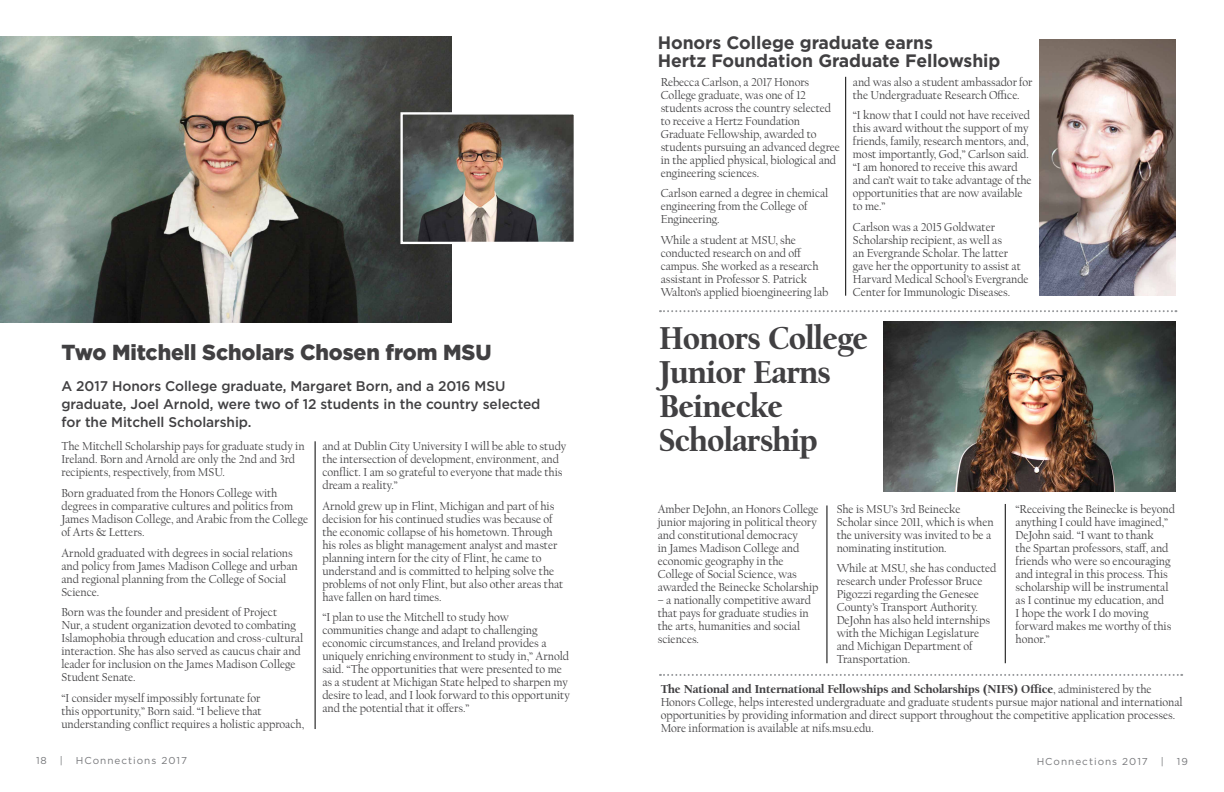
<style>
.page{position:relative;width:1224px;height:792px;background:#fff}
.page>*{position:absolute;margin:0;border:0;box-sizing:border-box;transform-origin:0 0}
.t1{font:900 33px/34px "Californian FB";letter-spacing:-.015em;color:#414042;scale:.95 1}
.t2{font:900 21.8px "Gotham";letter-spacing:-.005em;color:#414042}
.t3{font:700 18px/18px "Gotham";letter-spacing:-.005em;color:#414042}
.t4{font:500 14px/18px "Gotham";letter-spacing:-.005em;color:#414042}
.t5{font:12px/13px "Californian FB";letter-spacing:-.005em;color:#414042}
.t6{font:10px "Gotham";letter-spacing:.1em;color:#77787b}
.s1{font-weight:900}
</style>
<div class="page">
<img style="left:0;top:36px;width:451px;height:286px">
<img style="left:403px;top:115px;width:170px;height:126px">
<div style="left:400px;top:112px;width:176px;height:132px;border:2px solid #fff"></div>
<img style="left:1040px;top:39px;width:135px;height:257px">
<svg style="left:660px;top:310px;width:516px;height:2px"></svg>
<svg style="left:660px;top:674px;width:522px;height:2px"></svg>
<hr style="left:315px;top:441px;width:1px;height:288px;background:#000">
<hr style="left:845px;top:77px;width:1px;height:219px;background:#000">
<hr style="left:827px;top:505px;width:1px;height:158px;background:#000">
<img style="left:883px;top:321px;width:292px;height:171px">
<hr style="left:1005px;top:504px;width:1px;height:159px;background:#000">
<h3 class="t3" style="left:658px;top:34px;width:344px">Honors College graduate earns<br>Hertz Foundation Graduate Fellowship</h3>
<h2 class="t2" style="left:61px;top:337px;width:432px">Two Mitchell Scholars Chosen from MSU</h2>
<p class="t4" style="left:61px;top:377px;width:480px">A 2017 Honors College graduate, Margaret Born, and a 2016 MSU graduate, Joel Arnold, were two of 12 students in the country selected for the Mitchell Scholarship.</p>
<p class="t5" style="left:61px;top:440px;width:245px">The Mitchell Scholarship pays for graduate study in</p>
<p class="t5" style="left:61px;top:453px;width:235px">Ireland. Born and Arnold are only the 2nd and 3rd recipients, respectively, from MSU.</p>
<p class="t5" style="left:61px;top:487px;width:248px">Born graduated from the Honors College with degrees in comparative cultures and politics from James Madison College, and Arabic from the College of Arts &amp; Letters.</p>
<p class="t5" style="left:61px;top:547px;width:238px">Arnold graduated with degrees in social relations and policy from James Madison College and urban and regional planning from the College of Social Science.</p>
<p class="t5" style="left:61px;top:606px;width:243px">Born was the founder and president of Project<br>Nur, a student organization devoted to combating Islamophobia through education and cross-cultural interaction. She has also served as caucus chair and leader for inclusion on the James Madison College Student Senate.</p>
<p class="t5" style="left:61px;top:692px;width:244px">“I consider myself impossibly fortunate for<br>this opportunity,” Born said. “I believe that understanding conflict requires a holistic approach,</p>
<p class="t5" style="left:322px;top:440px;width:246px">and at Dublin City University I will be able to study the intersection of development, environment, and conflict. I am so grateful to everyone that made this dream a reality.”</p>
<p class="t5" style="left:322px;top:500px;width:243px">Arnold grew up in Flint, Michigan and part of his decision for his continued studies was because of the economic collapse of his hometown. Through his roles as blight management analyst and master planning intern for the city of Flint, he came to understand and is committed to helping solve the problems of not only Flint, but also other areas that have fallen on hard times.</p>
<p class="t5" style="left:322px;top:611px;width:249px">“I plan to use the Mitchell to study how communities change and adapt to challenging economic circumstances, and Ireland provides a uniquely enriching environment to study in,” Arnold said. “The opportunities that were presented to me as a student at Michigan State helped to sharpen my desire to lead, and I look forward to this opportunity and the potential that it offers.”</p>
<p class="t5" style="left:661px;top:76px;width:181px">Rebecca Carlson, a 2017 Honors<br>College graduate, was one of 12 students across the country selected to receive a Hertz Foundation<br>Graduate Fellowship, awarded to students pursuing an advanced degree in the applied physical, biological and engineering sciences.</p>
<p class="t5" style="left:661px;top:187px;width:169px">Carlson earned a degree in chemical engineering from the College of<br>Engineering.</p>
<p class="t5" style="left:661px;top:234px;width:169px">While a student at MSU, she conducted research on and off campus. She worked as a research assistant in Professor S. Patrick<br>Walton’s applied bioengineering lab</p>
<p class="t5" style="left:853px;top:76px;width:181px">and was also a student ambassador for the Undergraduate Research Office.</p>
<p class="t5" style="left:853px;top:109px;width:180px">“I know that I could not have received this award without the support of my friends, family, research mentors, and, most importantly, God,” Carlson said. “I am honored to receive this award and can’t wait to take advantage of the opportunities that are now available to me.”</p>
<p class="t5" style="left:853px;top:221px;width:177px">Carlson was a 2015 Goldwater Scholarship recipient, as well as<br>an Evergrande Scholar. The latter gave her the opportunity to assist at Harvard Medical School’s Evergrande Center for Immunologic Diseases.</p>
<h1 class="t1" style="left:659px;top:321px;width:221px">Honors College<br>Junior Earns<br>Beinecke</h1>
<h1 class="t1" style="left:659px;top:423px;width:169px">Scholarship</h1>
<p class="t5" style="left:658px;top:503px;width:162px">Amber DeJohn, an Honors College junior majoring in political theory and constitutional democracy<br>in James Madison College and economic geography in the<br>College of Social Science, was awarded the Beinecke Scholarship</p>
<p class="t5" style="left:658px;top:594px;width:155px">– a nationally competitive award that pays for graduate studies in the arts, humanities and social sciences.</p>
<p class="t5" style="left:837px;top:503px;width:159px">She is MSU’s 3rd Beinecke<br>Scholar since 2011, which is when the university was invited to be a nominating institution.</p>
<p class="t5" style="left:837px;top:562px;width:161px">While at MSU, she has conducted research under Professor Bruce<br>Pigozzi regarding the Genesee<br>County’s Transport Authority.<br>DeJohn has also held internships with the Michigan Legislature and Michigan Department of<br>Transportation.</p>
<p class="t5" style="left:1016px;top:503px;width:161px">“Receiving the Beinecke is beyond anything I could have imagined,”<br>DeJohn said. “I want to thank<br>the Spartan professors, staff, and friends who were so encouraging and integral in this process. This scholarship will be instrumental as I continue my education, and<br>I hope the work I do moving forward makes me worthy of this honor.”</p>
<p class="t5" style="left:661px;top:683px;width:524px"><span class="s1">The National and International Fellowships and Scholarships (NIFS) Office</span>, administered by the Honors College, helps interested undergraduate and graduate students pursue major national and international opportunities by providing information and direct support throughout the competitive application processes.<br>More information is available at nifs.msu.edu.</p>
<p class="t6" style="left:36px;top:754px;width:12px">18</p>
<p class="t6" style="left:60px;top:754px;width:5px">|</p>
<p class="t6" style="left:76px;top:754px;width:113px">HConnections 2017</p>
<p class="t6" style="left:1037px;top:755px;width:113px">HConnections 2017</p>
<p class="t6" style="left:1161px;top:755px;width:5px">|</p>
<p class="t6" style="left:1177px;top:755px;width:13px">19</p>
</div>
